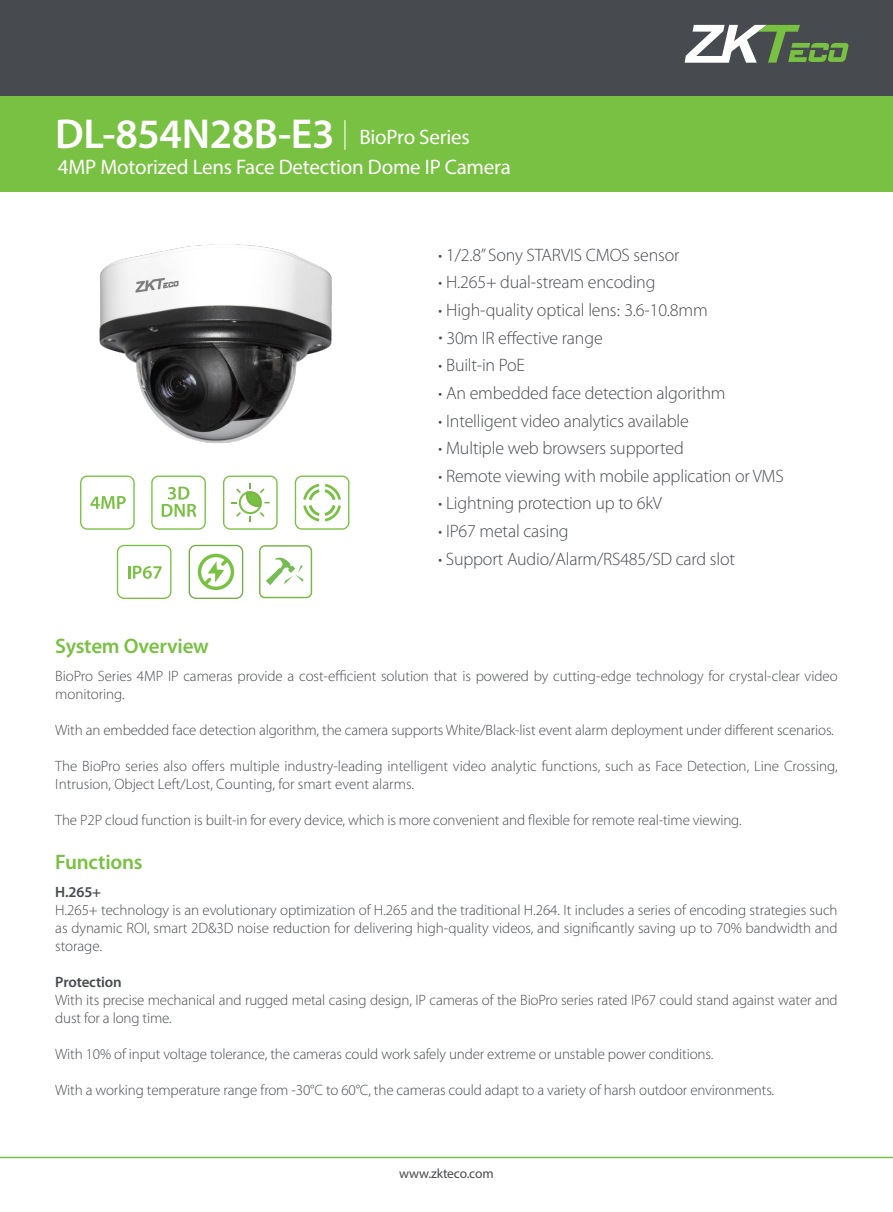
<style>
.page{position:relative;width:893px;height:1212px;background:#fff}
.page>*{position:absolute;margin:0;border:0;box-sizing:border-box;transform-origin:0 0}
.SPEC_Copy{font:600 42px "Myriad Pro";letter-spacing:-.01em;color:#fff}
.SPEC_Copy-2{font:21px "Myriad Pro";letter-spacing:-.01em;color:#fff}
.SPEC_Copy-3{font:600 21px "Myriad Pro";letter-spacing:-.01em;color:#79c142}
.SPEC_Copy-4{font:300 18px "Myriad Pro";letter-spacing:-.01em;color:#474a4e}
.SPEC_Copy-5{font:300 15px/18px "Myriad Pro";letter-spacing:-.01em;color:#474a4e}
.SPEC_Copy-6{font:600 15px "Myriad Pro";letter-spacing:-.01em;color:#474a4e}
.SPEC_Copy-7{font:13.5px "Myriad Pro";letter-spacing:-.01em;color:#474a4e}
.s1{font-weight:600}
.s2{font-family:"Adobe Song Std"}
</style>
<div class="page">
<div style="left:0;top:0;width:893px;height:96px;background:#474a4e"></div>
<svg style="left:684px;top:25px;width:164px;height:38px"></svg>
<div style="left:0;top:96px;width:893px;height:95px;background:#79c142"></div>
<hr style="left:344px;top:120px;width:1px;height:30px;background:#fff">
<hr style="left:0;top:1157px;width:893px;height:1px;background:#79c142">
<img style="left:99px;top:244px;width:233px;height:200px">
<div style="left:80px;top:475px;width:55px;height:55px;border:1px solid #79c142;border-radius:7px"></div>
<svg style="left:90px;top:496px;width:36px;height:13px"></svg>
<div style="left:151px;top:475px;width:55px;height:55px;border:1px solid #79c142;border-radius:7px"></div>
<svg style="left:162px;top:487px;width:34px;height:30px"></svg>
<div style="left:223px;top:475px;width:55px;height:55px;border:1px solid #79c142;border-radius:7px"></div>
<svg style="left:231px;top:483px;width:39px;height:39px"></svg>
<svg style="left:303px;top:483px;width:38px;height:39px"></svg>
<div style="left:295px;top:475px;width:54px;height:55px;border:1px solid #79c142;border-radius:7px"></div>
<div style="left:117px;top:545px;width:55px;height:54px;border:1px solid #79c142;border-radius:7px"></div>
<svg style="left:128px;top:566px;width:34px;height:13px"></svg>
<div style="left:189px;top:545px;width:54px;height:54px;border:1px solid #75ac46;border-radius:7px"></div>
<svg style="left:198px;top:554px;width:36px;height:36px"></svg>
<div style="left:259px;top:545px;width:53px;height:53px;border:1px solid #79b845;border-radius:5px"></div>
<svg style="left:266px;top:557px;width:38px;height:28px"></svg>
<p class="SPEC_Copy" style="left:55px;top:108px;width:281px">DL-854N28B-E3</p>
<p class="SPEC_Copy-2" style="left:359px;top:124px;width:112px">BioPro Series</p>
<p class="SPEC_Copy-2" style="left:58px;top:154px;width:454px">4MP Motorized Lens Face Detection Dome IP Camera</p>
<p class="SPEC_Copy-4" style="left:438px;top:244px;width:243px"><span class="s1">·</span> 1/2.8” Sony STARVIS CMOS sensor</p>
<p class="SPEC_Copy-4" style="left:438px;top:272px;width:219px"><span class="s1">·</span> H.265+ dual-stream encoding</p>
<p class="SPEC_Copy-4" style="left:438px;top:299px;width:271px"><span class="s1">·</span> High-quality optical lens<span class="s2">:</span> 3.6-10.8mm</p>
<p class="SPEC_Copy-4" style="left:438px;top:327px;width:166px"><span class="s1">·</span> 30m IR effective range</p>
<p class="SPEC_Copy-4" style="left:438px;top:354px;width:88px"><span class="s1">·</span> Built-in PoE</p>
<p class="SPEC_Copy-4" style="left:438px;top:382px;width:289px"><span class="s1">·</span> An embedded face detection algorithm</p>
<p class="SPEC_Copy-4" style="left:438px;top:410px;width:252px"><span class="s1">·</span> Intelligent video analytics available</p>
<p class="SPEC_Copy-4" style="left:438px;top:437px;width:247px"><span class="s1">·</span> Multiple web browsers supported</p>
<p class="SPEC_Copy-4" style="left:438px;top:465px;width:347px"><span class="s1">·</span> Remote viewing with mobile application or VMS</p>
<p class="SPEC_Copy-4" style="left:438px;top:492px;width:225px"><span class="s1">·</span> Lightning protection up to 6kV</p>
<p class="SPEC_Copy-4" style="left:438px;top:520px;width:132px"><span class="s1">·</span> IP67 metal casing</p>
<p class="SPEC_Copy-4" style="left:438px;top:548px;width:298px"><span class="s1">·</span> Support Audio/Alarm/RS485/SD card slot</p>
<p class="SPEC_Copy-3" style="left:55px;top:632px;width:155px">System Overview</p>
<p class="SPEC_Copy-5" style="left:55px;top:666px;width:784px">BioPro Series 4MP IP cameras provide a cost-efficient solution that is powered by cutting-edge technology for crystal-clear video monitoring.</p>
<p class="SPEC_Copy-5" style="left:55px;top:720px;width:780px">With an embedded face detection algorithm, the camera supports White/Black-list event alarm deployment under different scenarios.</p>
<p class="SPEC_Copy-5" style="left:55px;top:756px;width:784px">The BioPro series also offers multiple industry-leading intelligent video analytic functions, such as Face Detection, Line Crossing,<br>Intrusion, Object Left/Lost, Counting, for smart event alarms.</p>
<p class="SPEC_Copy-5" style="left:55px;top:810px;width:688px">The P2P cloud function is built-in for every device, which is more convenient and flexible for remote real-time viewing.</p>
<p class="SPEC_Copy-3" style="left:55px;top:848px;width:89px">Functions</p>
<p class="SPEC_Copy-6" style="left:55px;top:882px;width:47px">H.265+</p>
<p class="SPEC_Copy-5" style="left:55px;top:900px;width:784px;text-align:justify">H.265+ technology is an evolutionary optimization of H.265 and the traditional H.264. It includes a series of encoding strategies such as dynamic ROI, smart 2D&amp;3D noise reduction for delivering high-quality videos, and significantly saving up to 70% bandwidth and storage.</p>
<p class="SPEC_Copy-6" style="left:55px;top:972px;width:68px">Protection</p>
<p class="SPEC_Copy-5" style="left:55px;top:990px;width:784px">With its precise mechanical and rugged metal casing design, IP cameras of the BioPro series rated IP67 could stand against water and dust for a long time.</p>
<p class="SPEC_Copy-5" style="left:55px;top:1044px;width:659px">With 10% of input voltage tolerance, the cameras could work safely under extreme or unstable power conditions.</p>
<p class="SPEC_Copy-5" style="left:55px;top:1080px;width:720px">With a working temperature range from -30°C to 60°C, the cameras could adapt to a variety of harsh outdoor environments.</p>
<p class="SPEC_Copy-7" style="left:399px;top:1165px;width:96px">www.zkteco.com</p>
</div>
